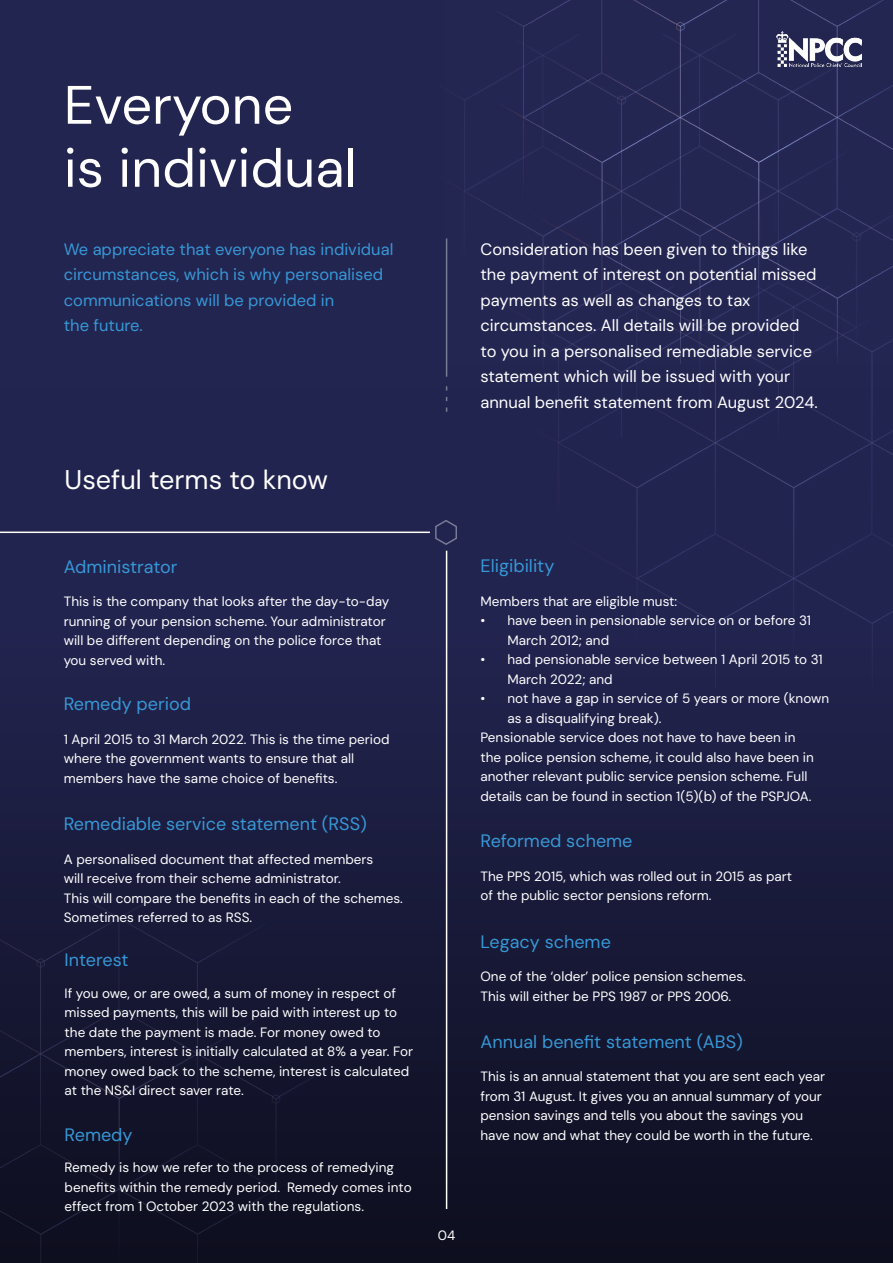
<style>
.page{position:relative;width:893px;height:1263px;background:#232551}
.page>*{position:absolute;margin:0;border:0;box-sizing:border-box;transform-origin:0 0}
.t1{font:54px/63px "DM Sans";color:#fff}
.t2{font:27px "DM Sans";color:#fff}
.t3{font:18px "DM Sans";color:#3798d6}
.t4{font:16.5px/25.5px "DM Sans";color:#fff}
.t5{font:16.5px/25.5px "DM Sans";color:#3798d6}
.t6{font:13.5px/19.5px "DM Sans";color:#fff}
</style>
<div class="page">
<div style="left:0;top:386px;width:893px;height:877px;background:linear-gradient(to bottom,#26295a,#0f1021)"></div>
<img style="left:387px;top:35px;width:506px;height:402px">
<img style="left:0;top:897px;width:435px;height:366px">
<img style="left:480px;top:287px;width:413px;height:402px">
<hr style="left:446px;top:238px;width:1px;height:139px;background:#fff">
<hr style="left:0;top:531px;width:430px;height:2px;background:#fff">
<hr style="left:446px;top:551px;width:1px;height:658px;background:#fff">
<svg style="left:434px;top:519px;width:24px;height:27px"></svg>
<img style="left:776px;top:32px;width:85px;height:35px">
<h1 class="t1" style="left:64px;top:73px;width:294px">Everyone<br>is individual</h1>
<p class="t5" style="left:64px;top:236px;width:331px">We appreciate that everyone has individual circumstances, which is why personalised communications will be provided in<br>the future.</p>
<h2 class="t2" style="left:65px;top:463px;width:265px">Useful terms to know</h2>
<p class="t4" style="left:480px;top:236px;width:339px">Consideration has been given to things like the payment of interest on potential missed payments as well as changes to tax circumstances. All details will be provided to you in a personalised remediable service statement which will be issued with your annual benefit statement from August 2024.</p>
<h3 class="t3" style="left:64px;top:555px;width:115px">Administrator</h3>
<p class="t6" style="left:64px;top:592px;width:327px">This is the company that looks after the day-to-day running of your pension scheme. Your administrator will be different depending on the police force that you served with.</p>
<h3 class="t3" style="left:64px;top:693px;width:129px">Remedy period</h3>
<p class="t6" style="left:64px;top:729px;width:327px">1 April 2015 to 31 March 2022. This is the time period where the government wants to ensure that all members have the same choice of benefits.</p>
<h3 class="t3" style="left:64px;top:813px;width:305px">Remediable service statement (RSS)</h3>
<p class="t6" style="left:64px;top:849px;width:341px">A personalised document that affected members<br>will receive from their scheme administrator.<br>This will compare the benefits in each of the schemes.<br>Sometimes referred to as RSS.</p>
<h3 class="t3" style="left:65px;top:949px;width:65px">Interest</h3>
<p class="t6" style="left:65px;top:983px;width:350px">If you owe, or are owed, a sum of money in respect of missed payments, this will be paid with interest up to the date the payment is made. For money owed to members, interest is initially calculated at 8% a year. For money owed back to the scheme, interest is calculated at the NS&amp;I direct saver rate.</p>
<h3 class="t3" style="left:65px;top:1123px;width:69px">Remedy</h3>
<p class="t6" style="left:65px;top:1157px;width:349px">Remedy is how we refer to the process of remedying benefits within the remedy period. Remedy comes into effect from 1 October 2023 with the regulations.</p>
<p class="t6" style="left:438px;top:1226px;width:19px">04</p>
<h3 class="t3" style="left:480px;top:555px;width:75px">Eligibility</h3>
<p class="t6" style="left:480px;top:591px;width:198px">Members that are eligible must:</p>
<p class="t6" style="left:507px;top:611px;width:305px;text-indent:-27px">• have been in pensionable service on or before 31<br>March 2012; and</p>
<p class="t6" style="left:507px;top:650px;width:317px;text-indent:-27px">• had pensionable service between 1 April 2015 to 31<br>March 2022; and</p>
<p class="t6" style="left:480px;top:689px;width:350px">• not have a gap in service of 5 years or more (known</p>
<p class="t6" style="left:507px;top:708px;width:155px">as a disqualifying break).</p>
<p class="t6" style="left:480px;top:728px;width:316px">Pensionable service does not have to have been in</p>
<p class="t6" style="left:480px;top:747px;width:335px">the police pension scheme, it could also have been in</p>
<p class="t6" style="left:480px;top:767px;width:328px">another relevant public service pension scheme. Full</p>
<p class="t6" style="left:480px;top:786px;width:332px">details can be found in section 1(5)(b) of the PSPJOA.</p>
<h3 class="t3" style="left:480px;top:830px;width:153px">Reformed scheme</h3>
<p class="t6" style="left:480px;top:866px;width:313px">The PPS 2015, which was rolled out in 2015 as part of the public sector pensions reform.</p>
<h3 class="t3" style="left:480px;top:930px;width:132px">Legacy scheme</h3>
<p class="t6" style="left:480px;top:966px;width:267px">One of the ‘older’ police pension schemes.<br>This will either be PPS 1987 or PPS 2006.</p>
<h3 class="t3" style="left:480px;top:1030px;width:264px">Annual benefit statement (ABS)</h3>
<p class="t6" style="left:480px;top:1067px;width:346px">This is an annual statement that you are sent each year from 31 August. It gives you an annual summary of your pension savings and tells you about the savings you have now and what they could be worth in the future.</p>
</div>
